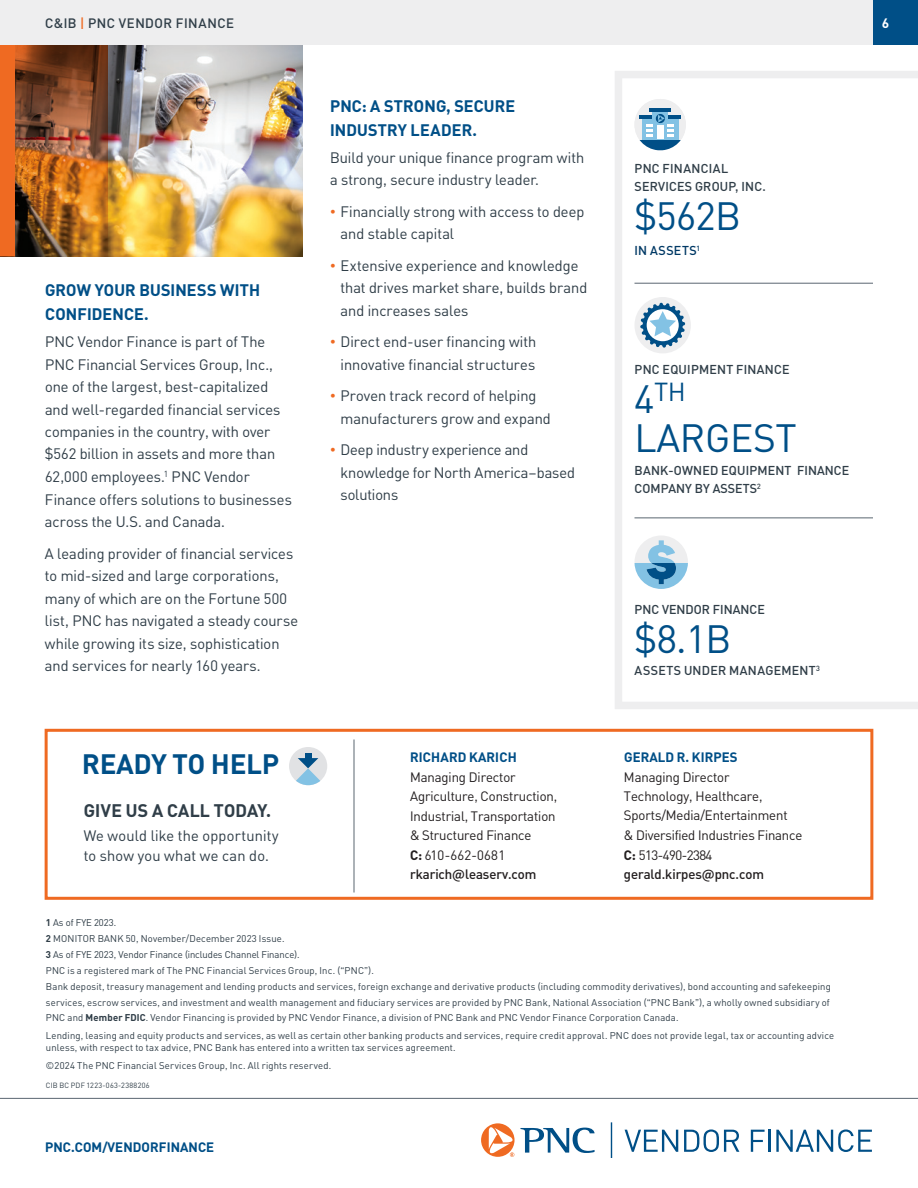
<style>
.page{position:relative;width:918px;height:1188px;background:#fff}
.page>*{position:absolute;margin:0;border:0;box-sizing:border-box;transform-origin:0 0}
.t1{font:39px "PNC Brand";letter-spacing:.01em;color:#004f87}
.t2{font:700 27.75px "PNC Brand";letter-spacing:.01em;color:#004f87}
.t3{font:25.8px "PNC Brand";color:#004f87}
.t4{font:700 18px "PNC Brand";letter-spacing:.01em;color:#303e48}
.t5{font:700 16.5px/24px "PNC Brand";letter-spacing:.01em;color:#004f87}
.t6{font:15px/22.5px "PNC Brand";letter-spacing:.005em;color:#303e48}
.t7{font:13.5px/19.5px "PNC Brand";letter-spacing:-.005em;color:#231f20}
.t8{font:500 13.5px "PNC Brand";letter-spacing:.04em;color:#303e48}
.t9{font:700 13.5px "PNC Brand";letter-spacing:.01em;color:#004f87}
.t10{font:700 13.5px "PNC Brand";color:#fff}
.t11{font:500 12.75px/18px "PNC Brand";letter-spacing:.02em;color:#303e48}
.t12{font:500 12.75px "PNC Brand";letter-spacing:.04em;color:#003965}
.t13{font:9.75px/15.9px "PNC Brand";letter-spacing:.025em;color:#303e48}
.t14{font:7.5px "PNC Brand";letter-spacing:.04em;color:#303e48}
.s1{color:#ef6a22}
.s2{font-size:39px}
.s3{font-weight:700;color:#004f87}
.s4{font-weight:700}
.s5{font-weight:500}
</style>
<div class="page">
<img style="left:108px;top:45px;width:195px;height:211px">
<svg style="left:615px;top:71px;width:303px;height:638px"></svg>
<hr style="left:0;top:1098px;width:918px;height:1px;background:#5a6671">
<div style="left:635px;top:297px;width:56px;height:56px;background:#eeeeef;border-radius:50%"></div>
<svg style="left:640px;top:302px;width:46px;height:46px"></svg>
<div style="left:0;top:0;width:873px;height:45px;background:#eeeeef"></div>
<div style="left:873px;top:0;width:45px;height:45px;background:#004f87"></div>
<div style="left:45px;top:729px;width:828px;height:171px;border:3px solid #ef6a22"></div>
<hr style="left:634px;top:283px;width:239px;height:1px;background:#5a6671">
<hr style="left:634px;top:518px;width:239px;height:1px;background:#5a6671">
<img style="left:15px;top:45px;width:93px;height:211px">
<div style="left:0;top:45px;width:15px;height:211px;background:#ef6a22"></div>
<svg style="left:634px;top:99px;width:52px;height:51px"></svg>
<svg style="left:636px;top:140px;width:48px;height:10px"></svg>
<hr style="left:650px;top:108px;width:21px;height:4px;background:#004f87">
<svg style="left:634px;top:536px;width:54px;height:53px"></svg>
<svg style="left:625px;top:1130px;width:53px;height:22px"></svg>
<svg style="left:684px;top:1129px;width:55px;height:23px"></svg>
<svg style="left:751px;top:1130px;width:14px;height:22px"></svg>
<hr style="left:768px;top:1130px;width:3px;height:22px;background:#004f87">
<svg style="left:776px;top:1129px;width:96px;height:23px"></svg>
<svg style="left:481px;top:1123px;width:114px;height:34px"></svg>
<hr style="left:611px;top:1122px;width:1px;height:36px;background:#004f87">
<svg style="left:289px;top:747px;width:38px;height:38px"></svg>
<hr style="left:354px;top:740px;width:1px;height:153px;background:#5a6671">
<h3 class="t8" style="left:45px;top:14px;width:191px">C&amp;IB <span class="s1">|</span> PNC VENDOR FINANCE</h3>
<h3 class="t10" style="left:882px;top:14px;width:8px">6</h3>
<p class="t5" style="left:45px;top:277px;width:217px">GROW YOUR BUSINESS WITH<br>CONFIDENCE.</p>
<p class="t6" style="left:45px;top:330px;width:237px">PNC Vendor Finance is part of The PNC Financial Services Group, Inc., one of the largest, best-capitalized and well-regarded financial services companies in the country, with over $562 billion in assets and more than</p>
<p class="t6" style="left:45px;top:465px;width:249px">62,000 employees.<sup>1</sup> PNC Vendor<br>Finance offers solutions to businesses across the U.S. and Canada.</p>
<p class="t6" style="left:45px;top:542px;width:255px">A leading provider of financial services to mid-sized and large corporations, many of which are on the Fortune 500 list, PNC has navigated a steady course while growing its size, sophistication and services for nearly 160 years.</p>
<h2 class="t5" style="left:330px;top:93px;width:187px">PNC: A STRONG, SECURE<br>INDUSTRY LEADER.</h2>
<p class="t6" style="left:330px;top:146px;width:256px">Build your unique finance program with a strong, secure industry leader.</p>
<p class="t6" style="left:340px;top:200px;width:245px;text-indent:-10px"><span class="s1">°</span> Financially strong with access to deep and stable capital</p>
<p class="t6" style="left:340px;top:254px;width:248px;text-indent:-10px"><span class="s1">°</span> Extensive experience and knowledge that drives market share, builds brand and increases sales</p>
<p class="t6" style="left:330px;top:330px;width:208px;text-align:right"><span class="s1">°</span> Direct end-user financing with innovative financial structures</p>
<p class="t6" style="left:340px;top:384px;width:212px;text-indent:-10px"><span class="s1">°</span> Proven track record of helping manufacturers grow and expand</p>
<p class="t6" style="left:340px;top:438px;width:236px;text-indent:-10px"><span class="s1">°</span> Deep industry experience and knowledge for North America–based solutions</p>
<p class="t11" style="left:635px;top:159px;width:133px">PNC FINANCIAL<br>SERVICES GROUP, INC.</p>
<p class="t1" style="left:634px;top:191px;width:108px">$562B</p>
<p class="t12" style="left:635px;top:242px;width:67px">IN ASSETS<sup>1</sup></p>
<p class="t11" style="left:635px;top:360px;width:156px">PNC EQUIPMENT FINANCE</p>
<p class="t3" style="left:635px;top:376px;width:52px"><span class="s2">4</span>TH</p>
<p class="t1" style="left:635px;top:414px;width:163px">LARGEST</p>
<p class="t11" style="left:635px;top:461px;width:216px">BANK-OWNED EQUIPMENT FINANCE<br>COMPANY BY ASSETS<sup>2</sup></p>
<p class="t11" style="left:635px;top:600px;width:132px">PNC VENDOR FINANCE</p>
<p class="t1" style="left:634px;top:614px;width:98px">$8.1B</p>
<p class="t11" style="left:635px;top:661px;width:187px">ASSETS UNDER MANAGEMENT<sup>3</sup></p>
<p class="t7" style="left:410px;top:747px;width:149px"><span class="s3">RICHARD KARICH<br></span>Managing Director<br>Agriculture, Construction,<br>Industrial, Transportation &amp; Structured Finance<br><span class="s4">C:</span> 610-662-0681 <span class="s5">rkarich@leaserv.com</span></p>
<p class="t7" style="left:624px;top:747px;width:180px"><span class="s3">GERALD R. KIRPES<br></span>Managing Director<br>Technology, Healthcare,<br>Sports/Media/Entertainment<br>&amp; Diversified Industries Finance<br><span class="s4">C:</span> 513-490-2384 <span class="s5">gerald.kirpes@pnc.com</span></p>
<p class="t13" style="left:46px;top:915px;width:786px"><span class="s4">1</span> As of FYE 2023.<br><span class="s4">2</span> MONITOR BANK 50, November/December 2023 Issue.<br><span class="s4">3</span> As of FYE 2023, Vendor Finance (includes Channel Finance).<br>PNC is a registered mark of The PNC Financial Services Group, Inc. (“PNC”).<br>Bank deposit, treasury management and lending products and services, foreign exchange and derivative products (including commodity derivatives), bond accounting and safekeeping services, escrow services, and investment and wealth management and fiduciary services are provided by PNC Bank, National Association (“PNC Bank”), a wholly owned subsidiary of PNC and <span class="s4">Member FDIC</span>. Vendor Financing is provided by PNC Vendor Finance, a division of PNC Bank and PNC Vendor Finance Corporation Canada.</p>
<p class="t13" style="left:46px;top:1029px;width:790px;line-height:12.8px">Lending, leasing and equity products and services, as well as certain other banking products and services, require credit approval. PNC does not provide legal, tax or accounting advice unless, with respect to tax advice, PNC Bank has entered into a written tax services agreement.</p>
<p class="t13" style="left:46px;top:1057px;width:287px">©2024 The PNC Financial Services Group, Inc. All rights reserved.</p>
<p class="t14" style="left:46px;top:1081px;width:105px">CIB BC PDF 1223-063-2388206</p>
<h2 class="t2" style="left:82px;top:746px;width:198px">READY TO HELP</h2>
<h3 class="t4" style="left:84px;top:799px;width:189px">GIVE US A CALL TODAY.</h3>
<h3 class="t6" style="left:84px;top:826px;width:197px;line-height:19.5px">We would like the opportunity to show you what we can do.</h3>
<p class="t9" style="left:45px;top:1138px;width:171px">PNC.COM/VENDORFINANCE</p>
</div>
